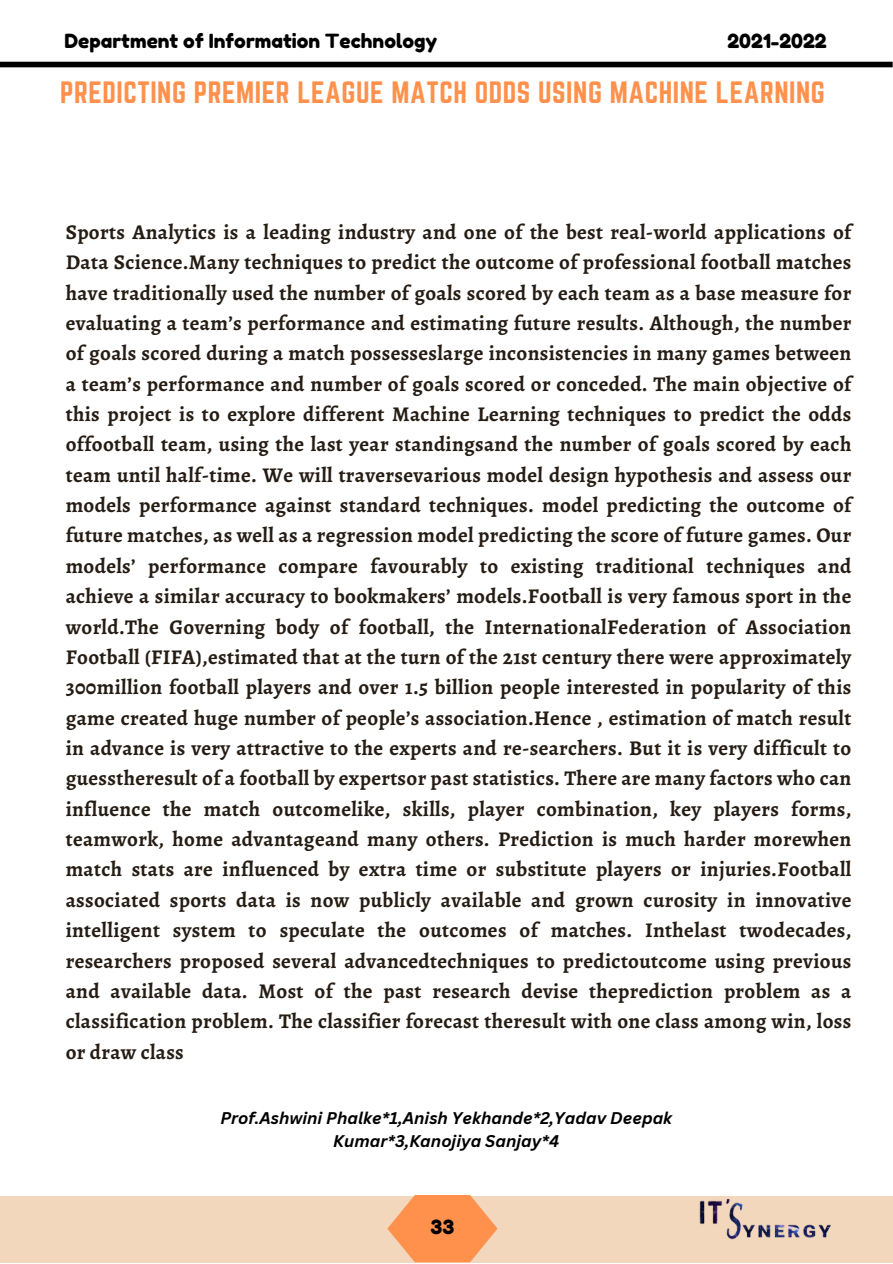
<style>
.page{position:relative;width:893px;height:1264px;background:#fff}
.page>*{position:absolute;margin:0;border:0;box-sizing:border-box;transform-origin:0 0}
.t1{font:27px "Norwester";letter-spacing:.02em;color:#ff914d}
.t2{font:700 21px/30.3px "Alegreya";letter-spacing:.015em;color:#251c14;text-align:justify}
.t3{font:19.5px "Fredoka One";color:#000}
.t4{font:italic 700 16.5px/22.5px "Canva Sans";color:#000;text-align:center}
</style>
<div class="page">
<div style="left:0;top:1196px;width:892px;height:66px;background:#f3d7bd"></div>
<img style="left:699px;top:1199px;width:132px;height:41px">
<svg style="left:387px;top:1195px;width:110px;height:67px"></svg>
<div style="left:0;top:62px;width:892px;height:5px;background:#000"></div>
<p class="t3" style="left:65px;top:29px;width:374px">Department of Information Technology</p>
<p class="t3" style="left:727px;top:29px;width:101px">2021-2022</p>
<p class="t1" style="left:60px;top:76px;width:766px">PREDICTING PREMIER LEAGUE MATCH ODDS USING MACHINE LEARNING</p>
<p class="t2" style="left:66px;top:217px;width:787px">Sports Analytics is a leading industry and one of the best real-world applications of Data Science.Many techniques to predict the outcome of professional football matches have traditionally used the number of goals scored by each team as a base measure for evaluating a team’s performance and estimating future results. Although, the number of goals scored during a match possesseslarge inconsistencies in many games between a team’s performance and number of goals scored or conceded. The main objective of this project is to explore different Machine Learning techniques to predict the odds offootball team, using the last year standingsand the number of goals scored by each team until half-time. We will traversevarious model design hypothesis and assess our models performance against standard techniques. model predicting the outcome of future matches, as well as a regression model predicting the score of future games. Our models’ performance compare favourably to existing traditional techniques and achieve a similar accuracy to bookmakers’ models.Football is very famous sport in the world.The Governing body of football, the InternationalFederation of Association Football (FIFA),estimated that at the turn of the 21st century there were approximately 300million football players and over 1.5 billion people interested in popularity of this game created huge number of people’s association.Hence , estimation of match result in advance is very attractive to the experts and re-searchers. But it is very difficult to guesstheresult of a football by expertsor past statistics. There are many factors who can influence the match outcomelike, skills, player combination, key players forms, teamwork, home advantageand many others. Prediction is much harder morewhen match stats are influenced by extra time or substitute players or injuries.Football associated sports data is now publicly available and grown curosity in innovative intelligent system to speculate the outcomes of matches. Inthelast twodecades, researchers proposed several advancedtechniques to predictoutcome using previous and available data. Most of the past research devise theprediction problem as a classification problem. The classifier forecast theresult with one class among win, loss or draw class</p>
<p class="t4" style="left:220px;top:1106px;width:453px">Prof.Ashwini Phalke*1,Anish Yekhande*2,Yadav Deepak<br>Kumar*3,Kanojiya Sanjay*4</p>
<p class="t3" style="left:430px;top:1215px;width:25px">33</p>
</div>
